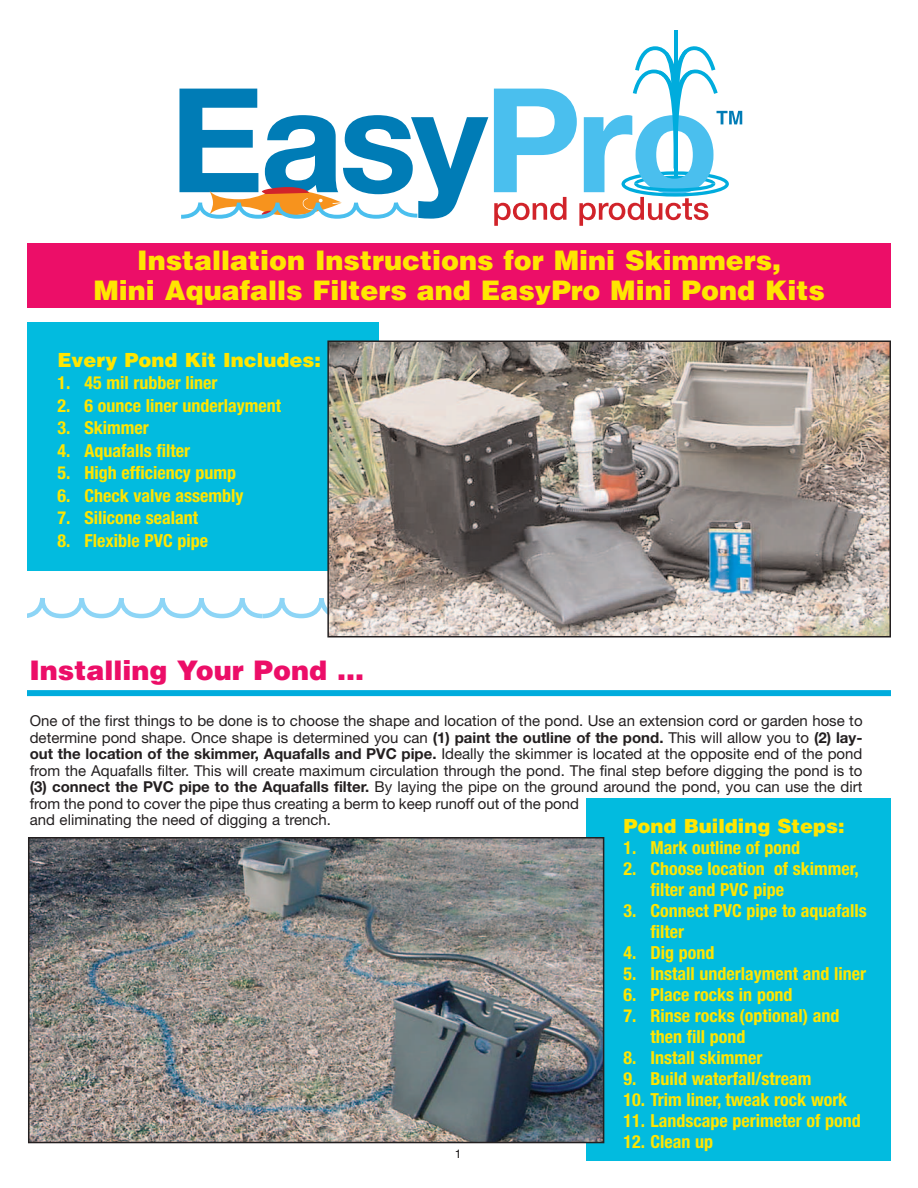
<style>
.page{position:relative;width:918px;height:1188px;background:#fff}
.page>*{position:absolute;margin:0;border:0;box-sizing:border-box;transform-origin:0 0}
.t1{font:900 27px/30px "Helvetica";color:#ffe601;text-align:center}
.t2{font:900 27px "Helvetica";color:#ec0e68}
.t3{font:900 19.5px "Helvetica";color:#ffe601}
.t4{font:700 condensed 18px/21px "Helvetica Neue";color:#ffe601}
.t5{font:15px/16.5px "Helvetica Neue";color:#231f20}
.t6{font:12px "Helvetica";color:#231f20}
.s1{font-weight:700}
</style>
<div class="page">
<svg style="left:27px;top:598px;width:300px;height:20px"></svg>
<div style="left:27px;top:323px;width:351px;height:248px;background:#02bbdf"></div>
<img style="left:330px;top:343px;width:558px;height:292px">
<div style="left:327px;top:340px;width:564px;height:298px;border:2px solid #231f20"></div>
<svg style="left:179px;top:89px;width:309px;height:130px"></svg>
<hr style="left:674px;top:30px;width:4px;height:147px;background:#00acdd">
<svg style="left:494px;top:46px;width:248px;height:180px"></svg>
<div style="left:27px;top:690px;width:864px;height:6px;background:#00acdd"></div>
<div style="left:587px;top:799px;width:304px;height:362px;background:#02bbdf"></div>
<img style="left:31px;top:840px;width:570px;height:300px">
<div style="left:28px;top:837px;width:576px;height:306px;border:2px solid #231f20"></div>
<div style="left:27px;top:243px;width:864px;height:65px;background:#ec0e68"></div>
<h1 class="t1" style="left:93px;top:246px;width:733px">Installation Instructions for Mini Skimmers,<br>Mini Aquafalls Filters and EasyPro Mini Pond Kits</h1>
<h2 class="t3" style="left:57px;top:349px;width:265px">Every Pond Kit Includes:</h2>
<p class="t4" style="left:57px;top:372px;width:162px">1. 45 mil rubber liner</p>
<p class="t4" style="left:57px;top:395px;width:225px">2. 6 ounce liner underlayment</p>
<p class="t4" style="left:57px;top:417px;width:93px">3. Skimmer</p>
<p class="t4" style="left:57px;top:440px;width:134px">4. Aquafalls filter</p>
<p class="t4" style="left:57px;top:462px;width:180px">5. High efficiency pump</p>
<p class="t4" style="left:57px;top:485px;width:188px">6. Check valve assembly</p>
<p class="t4" style="left:57px;top:507px;width:142px">7. Silicone sealant</p>
<p class="t4" style="left:57px;top:530px;width:152px">8. Flexible PVC pipe</p>
<h1 class="t2" style="left:29px;top:655px;width:336px">Installing Your Pond ...</h1>
<p class="t5" style="left:30px;top:712px;width:834px">One of the first things to be done is to choose the shape and location of the pond. Use an extension cord or garden hose to determine pond shape. Once shape is determined you can <span class="s1">(1) paint the outline of the pond.</span> This will allow you to <span class="s1">(2) lay&shy;out the location of the skimmer, Aquafalls and PVC pipe.</span> Ideally the skimmer is located at the opposite end of the pond from the Aquafalls filter. This will create maximum circulation through the pond. The final step before digging the pond is to <span class="s1">(3) connect the PVC pipe to the Aquafalls filter.</span> By laying the pipe on the ground around the pond, you can use the dirt from the pond to cover the pipe thus creating a berm to keep runoff out of the pond<br>and eliminating the need of digging a trench.</p>
<h2 class="t3" style="left:623px;top:815px;width:223px">Pond Building Steps:</h2>
<p class="t4" style="left:623px;top:837px;width:178px">1. Mark outline of pond</p>
<p class="t4" style="left:650px;top:858px;width:210px;text-indent:-27px">2. Choose location of skimmer, filter and PVC pipe</p>
<p class="t4" style="left:650px;top:900px;width:218px;text-indent:-27px">3. Connect PVC pipe to aquafalls filter</p>
<p class="t4" style="left:623px;top:942px;width:93px">4. Dig pond</p>
<p class="t4" style="left:623px;top:963px;width:244px">5. Install underlayment and liner</p>
<p class="t4" style="left:623px;top:984px;width:171px">6. Place rocks in pond</p>
<p class="t4" style="left:650px;top:1005px;width:191px;text-indent:-27px">7. Rinse rocks (optional) and then fill pond</p>
<p class="t4" style="left:623px;top:1047px;width:140px">8. Install skimmer</p>
<p class="t4" style="left:623px;top:1068px;width:189px">9. Build waterfall/stream</p>
<p class="t4" style="left:623px;top:1089px;width:225px">10. Trim liner, tweak rock work</p>
<p class="t4" style="left:623px;top:1110px;width:239px">11. Landscape perimeter of pond</p>
<p class="t4" style="left:623px;top:1131px;width:91px">12. Clean up</p>
<p class="t6" style="left:455px;top:1149px;width:8px">1</p>
</div>
